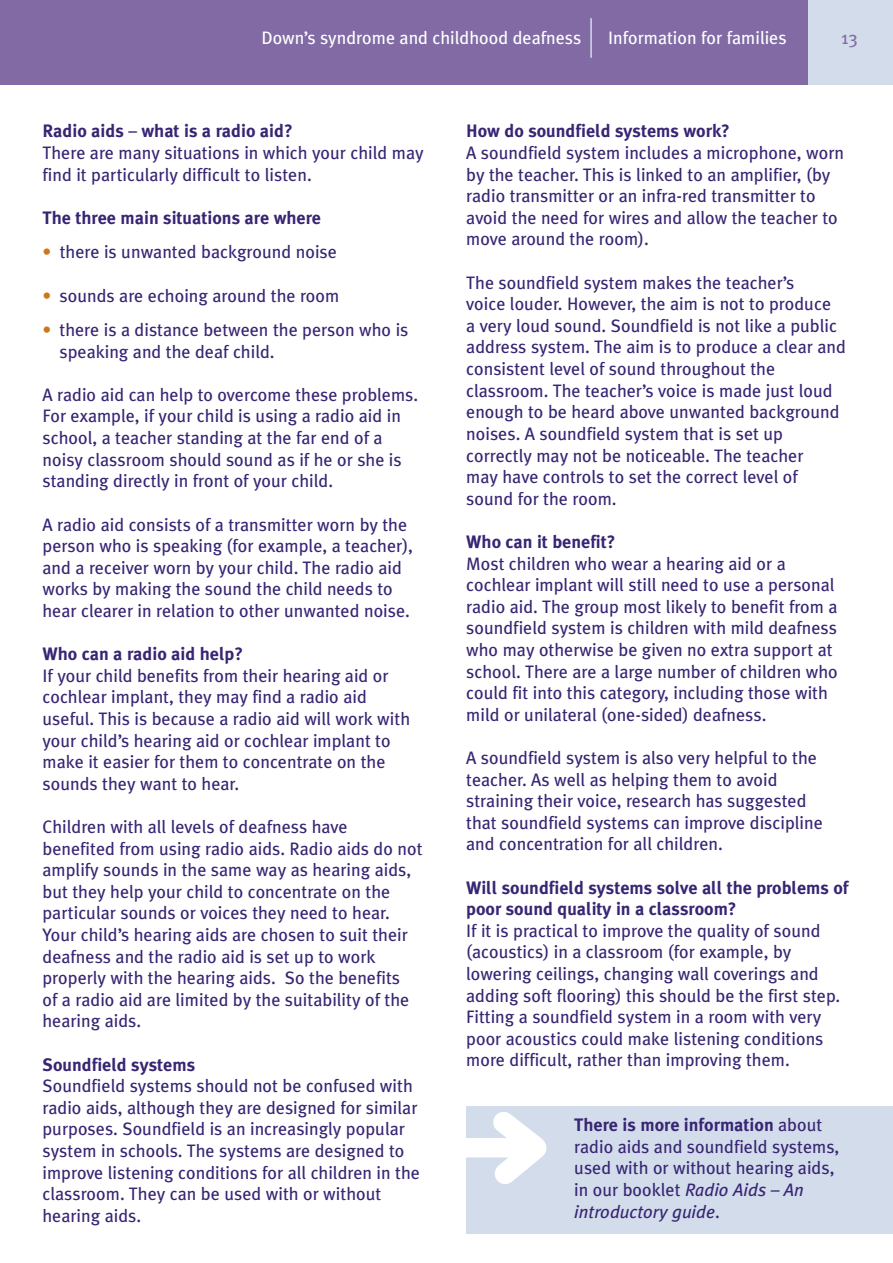
<style>
.page{position:relative;width:893px;height:1263px;background:#fff}
.page>*{position:absolute;margin:0;border:0;box-sizing:border-box;transform-origin:0 0}
.t1{font:18px/21.6px "Meta Plus";color:#382573}
.t2{font:700 18px/21.6px "Meta Plus";color:#382573}
.t3{font:18px "Meta Plus";color:#fff}
.t4{font:18px "Meta Plus";color:#826ba5}
.s1{font-weight:700}
.s2{color:#d0741f}
.s3{font-style:italic}
</style>
<div class="page">
<div style="left:466px;top:1106px;width:427px;height:127px;background:#d2dceb"></div>
<div style="left:466px;top:1138px;width:64px;height:19px;background:#fff"></div>
<svg style="left:474px;top:1112px;width:72px;height:72px"></svg>
<div style="left:0;top:0;width:893px;height:85px;background:#826ba5"></div>
<div style="left:808px;top:0;width:85px;height:85px;background:#d2dceb"></div>
<hr style="left:590px;top:18px;width:2px;height:40px;background:#d2dceb">
<p class="t3" style="left:261px;top:27px;width:322px">Down’s syndrome and childhood deafness</p>
<p class="t3" style="left:608px;top:27px;width:180px">Information for families</p>
<p class="t4" style="left:841px;top:27px;width:18px">13</p>
<p class="t1" style="left:43px;top:120px;width:383px"><span class="s1">Radio aids</span> – <span class="s1">what is a radio aid?<br></span>There are many situations in which your child may find it particularly difficult to listen.</p>
<p class="t2" style="left:43px;top:207px;width:280px">The three main situations are where</p>
<p class="t1" style="left:43px;top:241px;width:296px"><span class="s2">•</span> there is unwanted background noise</p>
<p class="t1" style="left:43px;top:285px;width:298px"><span class="s2">•</span> sounds are echoing around the room</p>
<p class="t1" style="left:60px;top:319px;width:350px;text-indent:-17px"><span class="s2">•</span> there is a distance between the person who is speaking and the deaf child.</p>
<p class="t1" style="left:43px;top:384px;width:377px">A radio aid can help to overcome these problems.<br>For example, if your child is using a radio aid in school, a teacher standing at the far end of a noisy classroom should sound as if he or she is standing directly in front of your child.</p>
<p class="t1" style="left:43px;top:513px;width:372px">A radio aid consists of a transmitter worn by the person who is speaking (for example, a teacher), and a receiver worn by your child. The radio aid works by making the sound the child needs to hear clearer in relation to other unwanted noise.</p>
<p class="t2" style="left:43px;top:643px;width:202px">Who can a radio aid help?</p>
<p class="t1" style="left:43px;top:665px;width:369px">If your child benefits from their hearing aid or cochlear implant, they may find a radio aid useful. This is because a radio aid will work with your child’s hearing aid or cochlear implant to make it easier for them to concentrate on the sounds they want to hear.</p>
<p class="t1" style="left:43px;top:816px;width:382px">Children with all levels of deafness have benefited from using radio aids. Radio aids do not amplify sounds in the same way as hearing aids, but they help your child to concentrate on the particular sounds or voices they need to hear.<br>Your child’s hearing aids are chosen to suit their deafness and the radio aid is set up to work properly with the hearing aids. So the benefits<br>of a radio aid are limited by the suitability of the hearing aids.</p>
<p class="t2" style="left:43px;top:1053px;width:154px">Soundfield systems</p>
<p class="t1" style="left:43px;top:1075px;width:379px">Soundfield systems should not be confused with radio aids, although they are designed for similar purposes. Soundfield is an increasingly popular system in schools. The systems are designed to improve listening conditions for all children in the classroom. They can be used with or without hearing aids.</p>
<p class="t2" style="left:466px;top:120px;width:265px">How do soundfield systems work?</p>
<p class="t1" style="left:466px;top:142px;width:379px">A soundfield system includes a microphone, worn by the teacher. This is linked to an amplifier, (by radio transmitter or an infra-red transmitter to avoid the need for wires and allow the teacher to move around the room).</p>
<p class="t1" style="left:466px;top:272px;width:381px">The soundfield system makes the teacher’s<br>voice louder. However, the aim is not to produce<br>a very loud sound. Soundfield is not like a public address system. The aim is to produce a clear and consistent level of sound throughout the classroom. The teacher’s voice is made just loud enough to be heard above unwanted background noises. A soundfield system that is set up correctly may not be noticeable. The teacher<br>may have controls to set the correct level of sound for the room.</p>
<p class="t2" style="left:466px;top:531px;width:151px">Who can it benefit?</p>
<p class="t1" style="left:466px;top:552px;width:373px">Most children who wear a hearing aid or a cochlear implant will still need to use a personal radio aid. The group most likely to benefit from a soundfield system is children with mild deafness who may otherwise be given no extra support at school. There are a large number of children who could fit into this category, including those with mild or unilateral (one-sided) deafness.</p>
<p class="t1" style="left:466px;top:747px;width:358px">A soundfield system is also very helpful to the teacher. As well as helping them to avoid straining their voice, research has suggested that soundfield systems can improve discipline and concentration for all children.</p>
<p class="t2" style="left:466px;top:876px;width:384px">Will soundfield systems solve all the problems of poor sound quality in a classroom?</p>
<p class="t1" style="left:466px;top:920px;width:376px">If it is practical to improve the quality of sound (acoustics) in a classroom (for example, by lowering ceilings, changing wall coverings and adding soft flooring) this should be the first step.<br>Fitting a soundfield system in a room with very poor acoustics could make listening conditions more difficult, rather than improving them.</p>
<p class="t1" style="left:574px;top:1114px;width:267px"><span class="s1">There is more information</span> about radio aids and soundfield systems, used with or without hearing aids, in our booklet <span class="s3">Radio Aids – An introductory guide</span>.</p>
</div>
